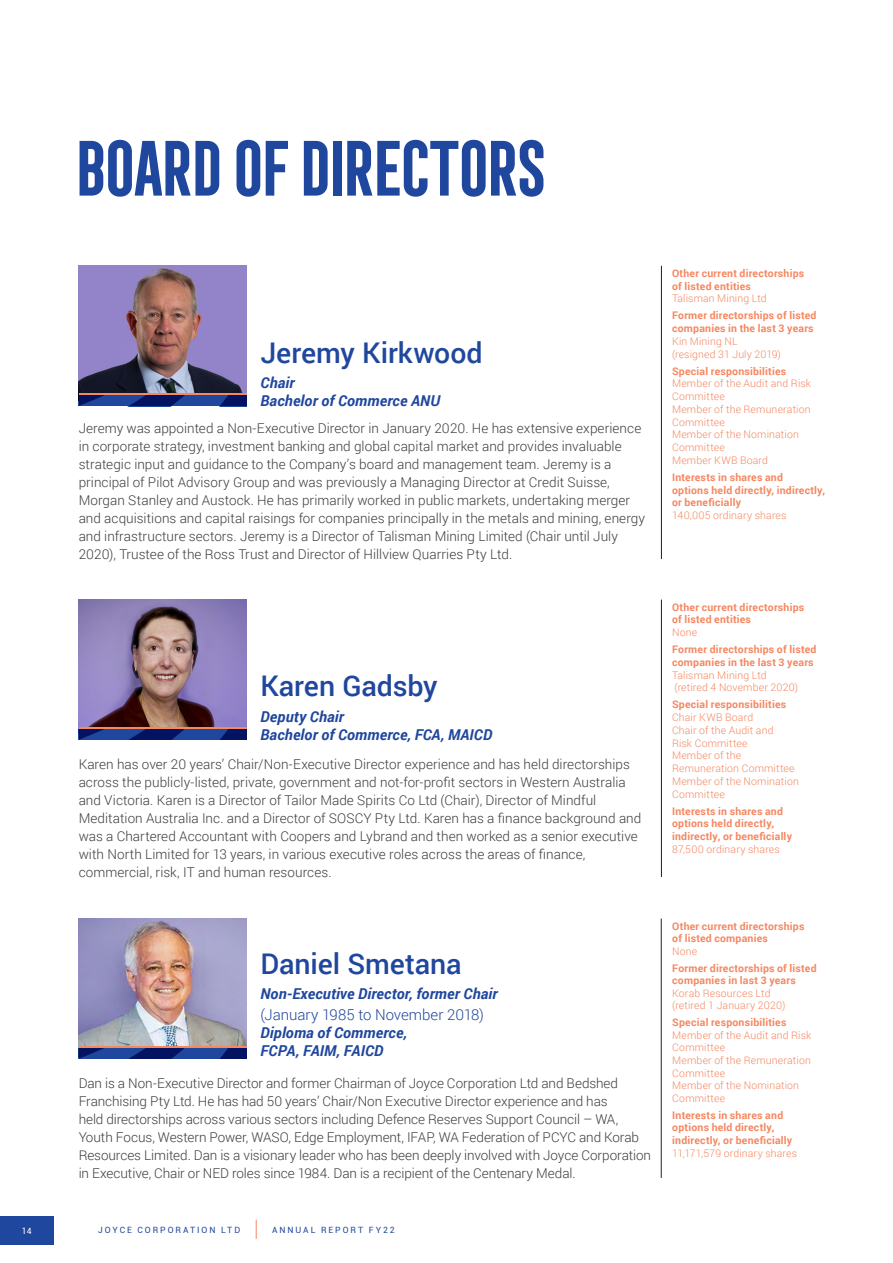
<style>
.page{position:relative;width:893px;height:1263px;background:#fff}
.page>*{position:absolute;margin:0;border:0;box-sizing:border-box;transform-origin:0 0}
.H2_Orange{font:700 72px "Frontage Condensed";letter-spacing:-.17em;color:#20479e}
.NameMember{font:500 28.5px "Roboto";letter-spacing:-.005em;color:#20479e}
.Credentials{font:italic 700 15px/18px "Roboto";letter-spacing:.01em;color:#20479e}
.Bios{font:300 13.5px/18px "Roboto";color:#3b3c3d}
.SubHeadsOrange{font:700 10.5px/12.8px "Roboto";letter-spacing:.02em;color:#f58761}
.BlueHeader{font:300 10.5px/12.8px "Roboto";letter-spacing:.015em;color:#f58761}
.InfoOrange{font:300 10.5px/12.6px "Roboto";letter-spacing:.015em;color:#f58761}
.HeadsOrange{font:700 10.5px/12.8px "Roboto";letter-spacing:.02em;color:#f58761}
.t1{font:8.7px "Roboto";letter-spacing:.225em;color:#20479e}
.t2{font:8.7px "Roboto";color:#fff}
.s1{font-weight:300;font-style:normal}
.s2{font-weight:300}
</style>
<div class="page">
<svg style="left:256px;top:1219px;width:1px;height:20px"></svg>
<div style="left:0;top:1216px;width:54px;height:29px;background:#20479e"></div>
<hr style="left:661px;top:266px;width:1px;height:293px;background:#231f20">
<img style="left:79px;top:266px;width:168px;height:127px">
<div style="left:79px;top:393px;width:168px;height:13px;background:#f58761"></div>
<svg style="left:79px;top:395px;width:168px;height:11px;background:#132f82"></svg>
<hr style="left:661px;top:600px;width:1px;height:277px;background:#231f20">
<img style="left:79px;top:600px;width:168px;height:127px">
<div style="left:79px;top:727px;width:168px;height:13px;background:#f58761"></div>
<svg style="left:79px;top:729px;width:168px;height:11px;background:#132f82"></svg>
<hr style="left:661px;top:918px;width:1px;height:260px;background:#231f20">
<img style="left:79px;top:918px;width:168px;height:128px">
<div style="left:79px;top:1046px;width:168px;height:13px;background:#f58761"></div>
<svg style="left:79px;top:1048px;width:168px;height:11px;background:#132f82"></svg>
<p class="H2_Orange" style="left:68px;top:128px;width:483px">BOARD OF DIRECTORS</p>
<p class="NameMember" style="left:260px;top:332px;width:224px">Jeremy Kirkwood</p>
<p class="Credentials" style="left:260px;top:373px;width:181px">Chair<br>Bachelor of Commerce ANU</p>
<p class="Bios" style="left:79px;top:419px;width:568px">Jeremy was appointed a Non-Executive Director in January 2020. He has extensive experience in corporate strategy, investment banking and global capital market and provides invaluable strategic input and guidance to the Company’s board and management team. Jeremy is a principal of Pilot Advisory Group and was previously a Managing Director at Credit Suisse, Morgan Stanley and Austock. He has primarily worked in public markets, undertaking merger and acquisitions and capital raisings for companies principally in the metals and mining, energy and infrastructure sectors. Jeremy is a Director of Talisman Mining Limited (Chair until July 2020), Trustee of the Ross Trust and Director of Hillview Quarries Pty Ltd.</p>
<p class="NameMember" style="left:260px;top:666px;width:179px">Karen Gadsby</p>
<p class="Credentials" style="left:260px;top:707px;width:233px">Deputy Chair<br>Bachelor of Commerce, FCA, MAICD</p>
<p class="Bios" style="left:79px;top:755px;width:564px">Karen has over 20 years’ Chair/Non-Executive Director experience and has held directorships across the publicly-listed, private, government and not-for-profit sectors in Western Australia and Victoria. Karen is a Director of Tailor Made Spirits Co Ltd (Chair), Director of Mindful Meditation Australia Inc. and a Director of SOSCY Pty Ltd. Karen has a finance background and was a Chartered Accountant with Coopers and Lybrand and then worked as a senior executive with North Limited for 13 years, in various executive roles across the areas of finance, commercial, risk, IT and human resources.</p>
<p class="NameMember" style="left:260px;top:944px;width:203px">Daniel Smetana</p>
<p class="Credentials" style="left:260px;top:983px;width:239px;line-height:21px">Non-Executive Director, former Chair <span class="s1">(January 1985 to November 2018)</span></p>
<p class="Credentials" style="left:260px;top:1023px;width:148px">Diploma of Commerce,<br>FCPA, FAIM, FAICD</p>
<p class="Bios" style="left:79px;top:1074px;width:574px">Dan is a Non-Executive Director and former Chairman of Joyce Corporation Ltd and Bedshed Franchising Pty Ltd. He has had 50 years’ Chair/Non Executive Director experience and has<br>held directorships across various sectors including Defence Reserves Support Council – WA, Youth Focus, Western Power, WASO, Edge Employment, IFAP, WA Federation of PCYC and Korab Resources Limited. Dan is a visionary leader who has been deeply involved with Joyce Corporation in Executive, Chair or NED roles since 1984. Dan is a recipient of the Centenary Medal.</p>
<p class="t2" style="left:22px;top:1225px;width:11px">14</p>
<p class="t1" style="left:98px;top:1224px;width:143px">JOYCE CORPORATION LTD</p>
<p class="t1" style="left:272px;top:1224px;width:124px">ANNUAL REPORT FY22</p>
<p class="SubHeadsOrange" style="left:672px;top:266px;width:134px">Other current directorships of listed entities</p>
<p class="InfoOrange" style="left:672px;top:292px;width:96px">Talisman Mining Ltd</p>
<p class="SubHeadsOrange" style="left:672px;top:309px;width:146px">Former directorships of listed companies in the last 3 years</p>
<p class="InfoOrange" style="left:672px;top:334px;width:110px">Kin Mining NL (resigned 31 July 2019)</p>
<p class="SubHeadsOrange" style="left:672px;top:364px;width:116px">Special responsibilities</p>
<p class="BlueHeader" style="left:672px;top:377px;width:141px">Member of the Audit and Risk<br>Committee</p>
<p class="BlueHeader" style="left:672px;top:402px;width:140px">Member of the Remuneration<br>Committee</p>
<p class="BlueHeader" style="left:672px;top:428px;width:128px">Member of the Nomination<br>Committee</p>
<p class="BlueHeader" style="left:672px;top:453px;width:98px">Member KWB Board</p>
<p class="SubHeadsOrange" style="left:672px;top:470px;width:155px">Interests in shares and<br>options held directly, indirectly, or beneficially</p>
<p class="InfoOrange" style="left:672px;top:509px;width:116px">140,005 ordinary shares</p>
<p class="HeadsOrange" style="left:672px;top:600px;width:134px">Other current directorships of listed entities</p>
<p class="BlueHeader" style="left:672px;top:626px;width:27px">None</p>
<p class="SubHeadsOrange" style="left:672px;top:643px;width:146px">Former directorships of listed companies in the last 3 years</p>
<p class="BlueHeader" style="left:672px;top:668px;width:128px">Talisman Mining Ltd (retired 4 November 2020)</p>
<p class="SubHeadsOrange" style="left:672px;top:698px;width:116px">Special responsibilities</p>
<p class="BlueHeader" style="left:672px;top:711px;width:83px">Chair KWB Board</p>
<p class="BlueHeader" style="left:672px;top:723px;width:103px">Chair of the Audit and<br>Risk Committee</p>
<p class="BlueHeader" style="left:672px;top:749px;width:124px">Member of the<br>Remuneration Committee</p>
<p class="BlueHeader" style="left:672px;top:774px;width:128px">Member of the Nomination<br>Committee</p>
<p class="SubHeadsOrange" style="left:672px;top:804px;width:121px">Interests in shares and options held directly, indirectly, or beneficially</p>
<p class="BlueHeader" style="left:672px;top:842px;width:109px">87,500 ordinary shares</p>
<p class="SubHeadsOrange" style="left:672px;top:919px;width:134px">Other current directorships of listed companies</p>
<p class="InfoOrange" style="left:672px;top:944px;width:27px">None</p>
<p class="SubHeadsOrange" style="left:672px;top:961px;width:146px">Former directorships of listed companies in last 3 years</p>
<p class="InfoOrange" style="left:672px;top:986px;width:115px">Korab Resources Ltd (retired 1 January 2020)</p>
<p class="SubHeadsOrange" style="left:672px;top:1016px;width:116px">Special responsibilities</p>
<p class="InfoOrange" style="left:672px;top:1028px;width:141px">Member of the Audit and Risk<br>Committee</p>
<p class="InfoOrange" style="left:672px;top:1054px;width:140px">Member of the Remuneration<br>Committee</p>
<p class="InfoOrange" style="left:672px;top:1079px;width:128px">Member of the Nomination<br>Committee</p>
<p class="SubHeadsOrange" style="left:672px;top:1108px;width:126px">Interests in shares and options held directly, indirectly, or beneficially<br><span class="s2">11,171,579 ordinary shares</span></p>
</div>
